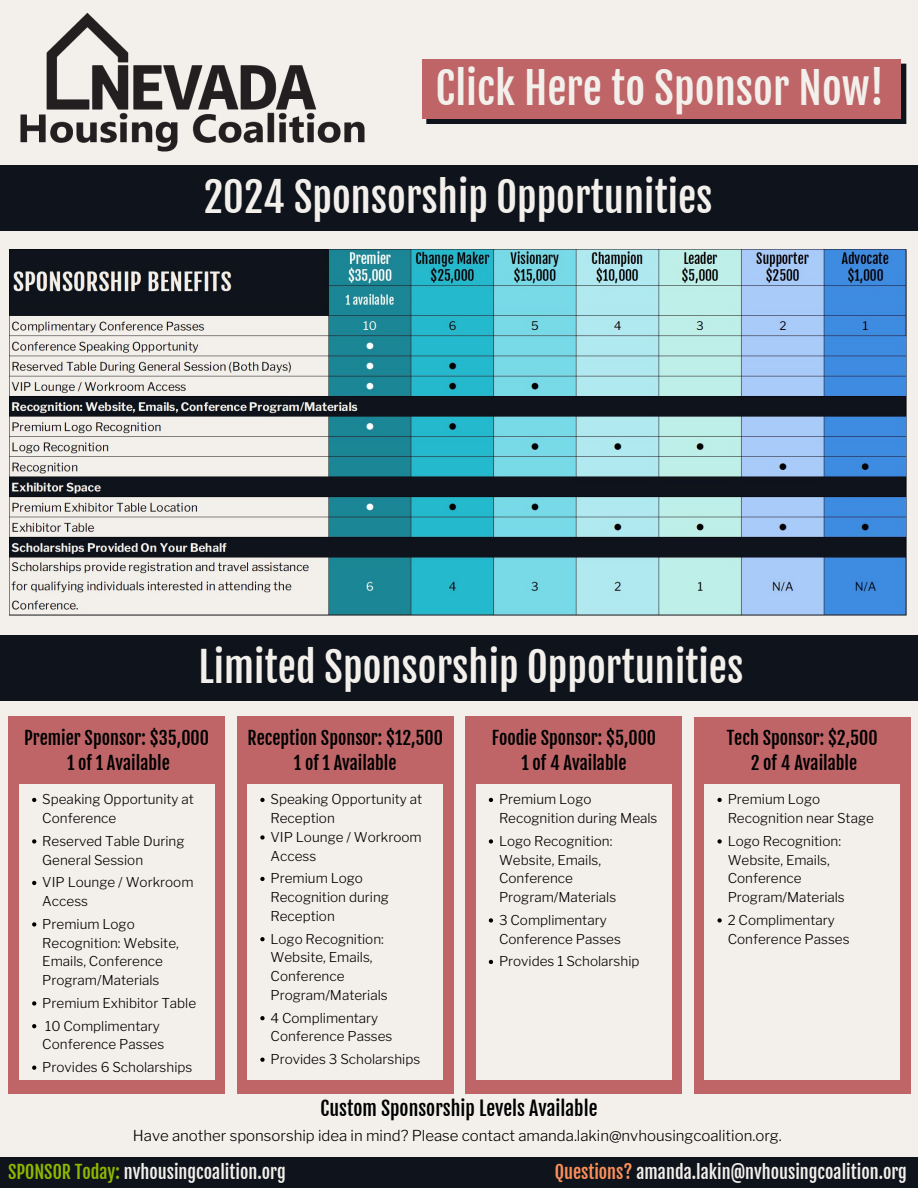
<style>
.page{position:relative;width:918px;height:1188px;background:#f3f0ec}
.page>*{position:absolute;margin:0;border:0;box-sizing:border-box;transform-origin:0 0}
.t1{font:42.75px "Fjalla One";color:#f3f0ec}
.t2{font:40.5px "Fjalla One";color:#f3f0ec}
.t3{font:40.35px "Fjalla One";color:#f3f0ec}
.t4{font:19.5px "Fjalla One";color:#000}
.t5{font:18px/24.8px "Fjalla One";color:#000;text-align:center}
.t6{font:18px "Fjalla One";color:#f3f0ec}
.t7{font:300 15px "Libre Franklin";color:#000}
.t8{font:300 13.5px/18.8px "Libre Franklin";color:#000}
.s1{color:#fd9059}
.s2{color:#8eb800}
</style>
<div class="page">
<img style="left:20px;top:13px;width:345px;height:139px">
<div style="left:0;top:165px;width:918px;height:66px;background:#0f141c"></div>
<div style="left:0;top:1157px;width:918px;height:31px;background:#0f141c"></div>
<svg style="left:426px;top:64px;width:480px;height:60px;background:#292027"></svg>
<div style="left:422px;top:59px;width:479px;height:59px;background:#bf6568"></div>
<div style="left:0;top:635px;width:918px;height:66px;background:#0f141c"></div>
<div style="left:8px;top:717px;width:217px;height:377px;background:#bf6568"></div>
<div style="left:237px;top:717px;width:217px;height:377px;background:#bf6568"></div>
<div style="left:466px;top:717px;width:216px;height:377px;background:#bf6568"></div>
<div style="left:694px;top:717px;width:216px;height:377px;background:#bf6568"></div>
<div style="left:248px;top:784px;width:195px;height:296px;background:#f3f0ec"></div>
<div style="left:476px;top:784px;width:196px;height:296px;background:#f3f0ec"></div>
<div style="left:705px;top:784px;width:195px;height:296px;background:#f3f0ec"></div>
<div style="left:19px;top:784px;width:196px;height:296px;background:#f3f0ec"></div>
<img style="left:10px;top:250px;width:896px;height:366px">
<svg style="left:260px;top:798px;width:5px;height:4px"></svg>
<svg style="left:260px;top:835px;width:5px;height:5px"></svg>
<svg style="left:260px;top:877px;width:5px;height:4px"></svg>
<svg style="left:260px;top:937px;width:5px;height:4px"></svg>
<svg style="left:260px;top:1016px;width:5px;height:4px"></svg>
<svg style="left:260px;top:1058px;width:5px;height:4px"></svg>
<svg style="left:489px;top:798px;width:4px;height:4px"></svg>
<svg style="left:489px;top:839px;width:4px;height:5px"></svg>
<svg style="left:489px;top:918px;width:4px;height:5px"></svg>
<svg style="left:489px;top:960px;width:4px;height:4px"></svg>
<svg style="left:717px;top:798px;width:5px;height:4px"></svg>
<svg style="left:717px;top:839px;width:5px;height:5px"></svg>
<svg style="left:717px;top:918px;width:5px;height:5px"></svg>
<svg style="left:32px;top:798px;width:4px;height:4px"></svg>
<svg style="left:32px;top:839px;width:4px;height:5px"></svg>
<svg style="left:32px;top:881px;width:4px;height:4px"></svg>
<svg style="left:32px;top:922px;width:4px;height:5px"></svg>
<svg style="left:32px;top:1001px;width:4px;height:5px"></svg>
<svg style="left:32px;top:1024px;width:4px;height:4px"></svg>
<svg style="left:32px;top:1066px;width:4px;height:4px"></svg>
<h1 class="t1" style="left:436px;top:62px;width:450px">Click Here to Sponsor Now!</h1>
<h3 class="t3" style="left:204px;top:172px;width:511px">2024 Sponsorship Opportunities</h3>
<h2 class="t2" style="left:199px;top:642px;width:546px">Limited Sponsorship Opportunities</h2>
<h3 class="t5" style="left:24px;top:726px;width:186px">Premier Sponsor: $35,000<br>1 of 1 Available</h3>
<p class="t8" style="left:42px;top:790px;width:153px">Speaking Opportunity at<br>Conference</p>
<p class="t8" style="left:42px;top:832px;width:144px">Reserved Table During<br>General Session</p>
<p class="t8" style="left:42px;top:873px;width:153px">VIP Lounge / Workroom<br>Access</p>
<p class="t8" style="left:42px;top:915px;width:138px">Premium Logo<br>Recognition: Website,<br>Emails, Conference<br>Program/Materials</p>
<p class="t8" style="left:42px;top:992px;width:155px;line-height:22.8px">Premium Exhibitor Table<br>10 Complimentary</p>
<p class="t8" style="left:42px;top:1033px;width:152px;line-height:22.8px">Conference Passes<br>Provides 6 Scholarships</p>
<h3 class="t5" style="left:248px;top:726px;width:197px">Reception Sponsor: $12,500<br>1 of 1 Available</h3>
<h3 class="t5" style="left:492px;top:726px;width:166px">Foodie Sponsor: $5,000<br>1 of 4 Available</h3>
<h3 class="t5" style="left:727px;top:726px;width:152px">Tech Sponsor: $2,500<br>2 of 4 Available</h3>
<p class="t8" style="left:271px;top:790px;width:153px">Speaking Opportunity at<br>Reception<br>VIP Lounge / Workroom<br>Access</p>
<p class="t8" style="left:271px;top:869px;width:120px">Premium Logo<br>Recognition during<br>Reception</p>
<p class="t8" style="left:271px;top:929px;width:119px">Logo Recognition:<br>Website, Emails,<br>Conference<br>Program/Materials</p>
<p class="t8" style="left:271px;top:1008px;width:123px">4 Complimentary<br>Conference Passes</p>
<p class="t8" style="left:271px;top:1050px;width:151px">Provides 3 Scholarships</p>
<p class="t8" style="left:499px;top:790px;width:160px">Premium Logo<br>Recognition during Meals</p>
<p class="t8" style="left:499px;top:832px;width:119px">Logo Recognition:<br>Website, Emails,<br>Conference<br>Program/Materials</p>
<p class="t8" style="left:499px;top:911px;width:123px">3 Complimentary<br>Conference Passes</p>
<p class="t8" style="left:499px;top:952px;width:142px">Provides 1 Scholarship</p>
<h3 class="t4" style="left:321px;top:1097px;width:278px">Custom Sponsorship Levels Available</h3>
<p class="t8" style="left:728px;top:790px;width:148px">Premium Logo<br>Recognition near Stage</p>
<p class="t8" style="left:728px;top:832px;width:119px">Logo Recognition:<br>Website, Emails,<br>Conference<br>Program/Materials</p>
<p class="t8" style="left:728px;top:911px;width:123px">2 Complimentary<br>Conference Passes</p>
<p class="t7" style="left:133px;top:1126px;width:650px">Have another sponsorship idea in mind? Please contact amanda.lakin@nvhousingcoalition.org.</p>
<h3 class="t6" style="left:555px;top:1161px;width:354px"><span class="s1">Questions?</span> amanda.lakin@nvhousingcoalition.org</h3>
<h3 class="t6" style="left:8px;top:1161px;width:279px"><span class="s2">SPONSOR Today:</span> nvhousingcoalition.org</h3>
</div>
